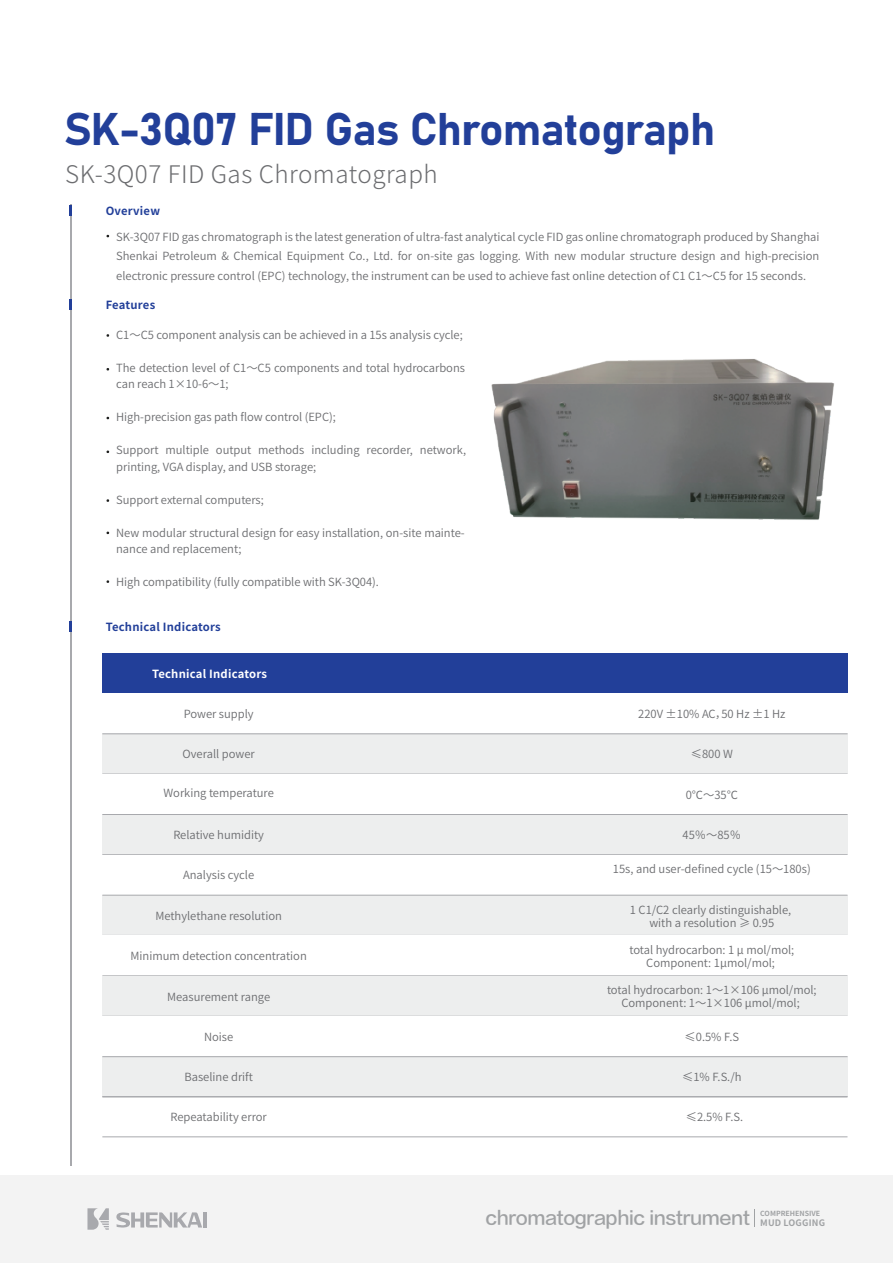
<style>
.page{position:relative;width:893px;height:1263px;background:#fff}
.page>*{position:absolute;margin:0;border:0;box-sizing:border-box;transform-origin:0 0}
.t1{font:45.15px "Bahnschrift";letter-spacing:-.02em;color:#223f99}
.t2{font:300 24.3px "Source Han Sans CN";letter-spacing:.02em;color:#6c6d70}
.t3{font:18.15px "FZLTZHK GBK1 0";letter-spacing:-.02em;color:#a0a2a4}
.t4{font:11.25px/16.5px "Source Han Sans CN";color:#6c6d70}
.t5{font:700 11.25px "Source Han Sans CN";letter-spacing:.02em;color:#223f99}
.t6{font:700 11.25px "Source Han Sans CN";letter-spacing:.02em;color:#fff}
.t7{font:700 7.05px "Source Han Sans CN";color:#a0a2a4}
</style>
<div class="page">
<div style="left:0;top:1176px;width:893px;height:87px;background:#f3f3f3"></div>
<svg style="left:87px;top:1208px;width:22px;height:22px"></svg>
<hr style="left:203px;top:1212px;width:4px;height:15px;background:#a8a9ad">
<svg style="left:116px;top:1212px;width:86px;height:15px"></svg>
<div style="left:102px;top:653px;width:745px;height:41px;background:#223f99"></div>
<div style="left:102px;top:734px;width:745px;height:40px;background:#edeeee"></div>
<hr style="left:102px;top:733px;width:745px;height:1px;background:#a8a9ad">
<div style="left:102px;top:814px;width:745px;height:41px;background:#edeeee"></div>
<hr style="left:102px;top:854px;width:745px;height:1px;background:#a8a9ad">
<hr style="left:102px;top:814px;width:745px;height:1px;background:#a8a9ad">
<div style="left:102px;top:895px;width:745px;height:40px;background:#edeeee"></div>
<hr style="left:102px;top:895px;width:745px;height:1px;background:#a8a9ad">
<hr style="left:102px;top:975px;width:745px;height:1px;background:#a8a9ad">
<div style="left:102px;top:976px;width:745px;height:40px;background:#edeeee"></div>
<div style="left:102px;top:1057px;width:745px;height:40px;background:#edeeee"></div>
<hr style="left:102px;top:1097px;width:745px;height:1px;background:#a8a9ad">
<hr style="left:102px;top:1056px;width:745px;height:1px;background:#a8a9ad">
<hr style="left:70px;top:204px;width:2px;height:961px;background:#a8a9ad">
<svg style="left:69px;top:205px;width:3px;height:11px"></svg>
<svg style="left:69px;top:300px;width:3px;height:10px"></svg>
<svg style="left:69px;top:621px;width:3px;height:11px"></svg>
<img style="left:491px;top:359px;width:343px;height:161px">
<hr style="left:102px;top:1136px;width:745px;height:1px;background:#a8a9ad">
<hr style="left:102px;top:1096px;width:745px;height:1px;background:#a8a9ad">
<h1 class="t1" style="left:64px;top:95px;width:653px">SK-3Q07 FID Gas Chromatograph</h1>
<h2 class="t2" style="left:65px;top:160px;width:374px">SK-3Q07 FID Gas Chromatograph</h2>
<p class="t5" style="left:106px;top:204px;width:56px">Overview</p>
<p class="t4" style="left:116px;top:227px;width:705px;line-height:19.5px;text-align:justify">SK-3Q07 FID gas chromatograph is the latest generation of ultra-fast analytical cycle FID gas online chromatograph produced by Shanghai Shenkai Petroleum &amp; Chemical Equipment Co., Ltd. for on-site gas logging. With new modular structure design and high-precision electronic pressure control (EPC) technology, the instrument can be used to achieve fast online detection of C1 C1～C5 for 15 seconds.</p>
<p class="t5" style="left:106px;top:299px;width:51px">Features</p>
<p class="t4" style="left:116px;top:326px;width:348px">C1～C5 component analysis can be achieved in a 15s analysis cycle;</p>
<p class="t4" style="left:116px;top:359px;width:350px">The detection level of C1～C5 components and total hydrocarbons can reach 1×10-6～1;</p>
<p class="t4" style="left:116px;top:409px;width:221px">High-precision gas path flow control (EPC);</p>
<p class="t4" style="left:116px;top:442px;width:351px">Support multiple output methods including recorder, network, printing, VGA display, and USB storage;</p>
<p class="t4" style="left:116px;top:491px;width:149px">Support external computers;</p>
<p class="t4" style="left:116px;top:524px;width:350px">New modular structural design for easy installation, on-site mainte&shy;nance and replacement;</p>
<p class="t4" style="left:116px;top:574px;width:264px">High compatibility (fully compatible with SK-3Q04).</p>
<p class="t5" style="left:106px;top:620px;width:116px">Technical Indicators</p>
<p class="t6" style="left:152px;top:667px;width:116px">Technical Indicators</p>
<p class="t4" style="left:184px;top:705px;width:71px">Power supply</p>
<p class="t4" style="left:183px;top:746px;width:74px">Overall power</p>
<p class="t4" style="left:638px;top:705px;width:149px">220V ±10% AC，50 Hz ±1 Hz</p>
<p class="t4" style="left:691px;top:746px;width:44px">≤800 W</p>
<p class="t4" style="left:163px;top:785px;width:112px">Working temperature</p>
<p class="t4" style="left:686px;top:787px;width:54px">0℃～35℃</p>
<p class="t4" style="left:173px;top:827px;width:92px">Relative humidity</p>
<p class="t4" style="left:683px;top:827px;width:60px">45％～85％</p>
<p class="t4" style="left:613px;top:861px;width:199px">15s, and user-defined cycle (15～180s)</p>
<p class="t4" style="left:183px;top:867px;width:73px">Analysis cycle</p>
<p class="t4" style="left:155px;top:907px;width:128px">Methylethane resolution</p>
<p class="t4" style="left:630px;top:903px;width:163px;line-height:13.2px;text-align:center">1 C1/C2 clearly distinguishable, with a resolution ≥ 0.95</p>
<p class="t4" style="left:131px;top:947px;width:178px">Minimum detection concentration</p>
<p class="t4" style="left:629px;top:943px;width:166px;line-height:13.2px;text-align:center">total hydrocarbon: 1 μ mol/mol;<br>Component: 1μmol/mol;</p>
<p class="t4" style="left:167px;top:988px;width:104px">Measurement range</p>
<p class="t4" style="left:204px;top:1028px;width:31px">Noise</p>
<p class="t4" style="left:184px;top:1069px;width:70px">Baseline drift</p>
<p class="t4" style="left:607px;top:983px;width:211px;line-height:13.2px;text-align:center">total hydrocarbon: 1～1×106 μmol/mol;<br>Component: 1～1×106 μmol/mol;</p>
<p class="t4" style="left:685px;top:1028px;width:56px">≤0.5% F.S</p>
<p class="t4" style="left:682px;top:1069px;width:61px">≤1% F.S./h</p>
<p class="t4" style="left:170px;top:1109px;width:98px">Repeatability error</p>
<p class="t4" style="left:686px;top:1109px;width:59px">≤2.5% F.S.</p>
<h3 class="t3" style="left:486px;top:1208px;width:341px">chromatographic instrument <sub>MUD</sub> <sub>LOGGING</sub></h3>
<p class="t7" style="left:760px;top:1209px;width:62px">COMPREHENSIVE</p>
</div>
